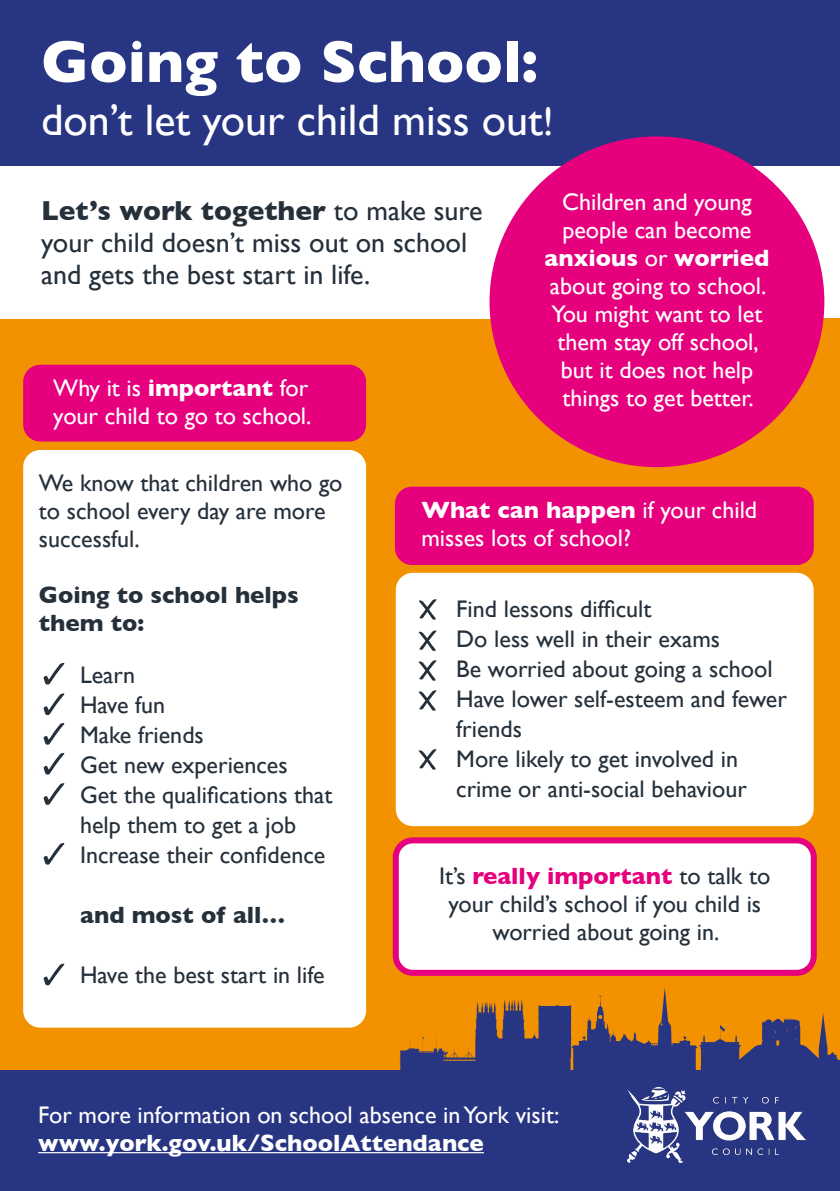
<style>
.page{position:relative;width:840px;height:1191px;background:#fff}
.page>*{position:absolute;margin:0;border:0;box-sizing:border-box;transform-origin:0 0}
.t1{font:700 60px "Gill Sans";color:#fff}
.t2{font:44px "Gill Sans";color:#fff}
.t3{font:28px/32px "Gill Sans";color:#25303b}
.t4{font:24px/28px "Gill Sans";color:#25303b}
.t5{font:24px/28px "Gill Sans";color:#fff}
.t6{font:700 24px/28px "Gill Sans";color:#25303b}
.s1{font-size:40px}
.s2{font-weight:700}
.s3{font-weight:700;color:#e6007d}
</style>
<div class="page">
<div style="left:0;top:318px;width:839px;height:873px;background:#f39200"></div>
<svg style="left:399px;top:987px;width:440px;height:83px"></svg>
<div style="left:0;top:1070px;width:839px;height:121px;background:#283583"></div>
<div style="left:0;top:166px;width:499px;height:153px;background:#fff"></div>
<div style="left:23px;top:450px;width:343px;height:577px;background:#fff;border-radius:17px"></div>
<img style="left:627px;top:1087px;width:178px;height:75px">
<div style="left:23px;top:365px;width:343px;height:76px;background:#e6007d;border-radius:17px"></div>
<hr style="left:38px;top:1152px;width:445px;height:1px;background:#fff">
<div style="left:395px;top:573px;width:418px;height:253px;background:#fff;border-radius:17px"></div>
<div style="left:395px;top:487px;width:418px;height:78px;background:#e6007d;border-radius:17px"></div>
<svg style="left:418px;top:599px;width:18px;height:20px"></svg>
<svg style="left:418px;top:630px;width:18px;height:21px"></svg>
<svg style="left:418px;top:660px;width:18px;height:20px"></svg>
<svg style="left:418px;top:690px;width:18px;height:20px"></svg>
<svg style="left:418px;top:749px;width:18px;height:20px"></svg>
<svg style="left:44px;top:663px;width:21px;height:21px"></svg>
<svg style="left:44px;top:693px;width:21px;height:22px"></svg>
<svg style="left:44px;top:723px;width:21px;height:21px"></svg>
<svg style="left:44px;top:753px;width:21px;height:21px"></svg>
<svg style="left:44px;top:783px;width:21px;height:22px"></svg>
<svg style="left:44px;top:843px;width:21px;height:21px"></svg>
<svg style="left:44px;top:963px;width:21px;height:22px"></svg>
<div style="left:395px;top:840px;width:418px;height:132px;background:#fff;border-radius:17px"></div>
<div style="left:392px;top:837px;width:424px;height:138px;border:6px solid #e6007d;border-radius:17px"></div>
<div style="left:0;top:0;width:839px;height:166px;background:#283583"></div>
<div style="left:489px;top:136px;width:334px;height:331px;background:#e6007d;border-radius:50%"></div>
<p class="t1" style="left:41px;top:14px;width:498px">Going to School:</p>
<p class="t2" style="left:41px;top:94px;width:514px">don’t let your child miss out<span class="s1">!</span></p>
<p class="t3" style="left:41px;top:194px;width:442px"><span class="s2">Let’s work together</span> to make sure your child doesn’t miss out on school</p>
<p class="t3" style="left:41px;top:258px;width:330px">and gets the best start in life.</p>
<p class="t5" style="left:53px;top:373px;width:259px">Why it is <span class="s2">important</span> for your child to go to school.</p>
<p class="t5" style="left:544px;top:188px;width:226px;text-align:center">Children and young people can become <span class="s2">anxious</span> or <span class="s2">worried </span>about going to school.<br>You might want to let them stay off school, but it does not help things to get better.</p>
<p class="t4" style="left:39px;top:468px;width:305px">We know that children who go to school every day are more successful.</p>
<p class="t6" style="left:39px;top:580px;width:261px">Going to school helps them to:</p>
<p class="t4" style="left:80px;top:661px;width:57px">Learn</p>
<p class="t4" style="left:80px;top:691px;width:87px">Have fun</p>
<p class="t4" style="left:80px;top:721px;width:125px">Make friends</p>
<p class="t4" style="left:80px;top:751px;width:209px">Get new experiences</p>
<p class="t4" style="left:80px;top:780px;width:254px;line-height:30px">Get the qualifications that help them to get a job</p>
<p class="t4" style="left:80px;top:841px;width:247px">Increase their confidence</p>
<p class="t6" style="left:80px;top:900px;width:207px">and most of all…</p>
<p class="t4" style="left:80px;top:961px;width:246px">Have the best start in life</p>
<p class="t5" style="left:421px;top:496px;width:337px"><span class="s2">What can happen</span> if your child misses lots of school?</p>
<p class="t4" style="left:456px;top:595px;width:197px">Find lessons difficult</p>
<p class="t4" style="left:456px;top:625px;width:265px">Do less well in their exams</p>
<p class="t4" style="left:456px;top:655px;width:318px">Be worried about going a school</p>
<p class="t4" style="left:456px;top:684px;width:332px;line-height:30px">Have lower self-esteem and fewer friends</p>
<p class="t4" style="left:456px;top:744px;width:292px;line-height:30px">More likely to get involved in crime or anti-social behaviour</p>
<p class="t4" style="left:439px;top:861px;width:332px;text-align:center">It’s <span class="s3">really important</span> to talk to your child’s school if you child is worried about going in.</p>
<p class="t5" style="left:38px;top:1100px;width:522px">For more information on school absence in York visit: <span class="s2">www.york.gov.uk/SchoolAttendance</span></p>
</div>
